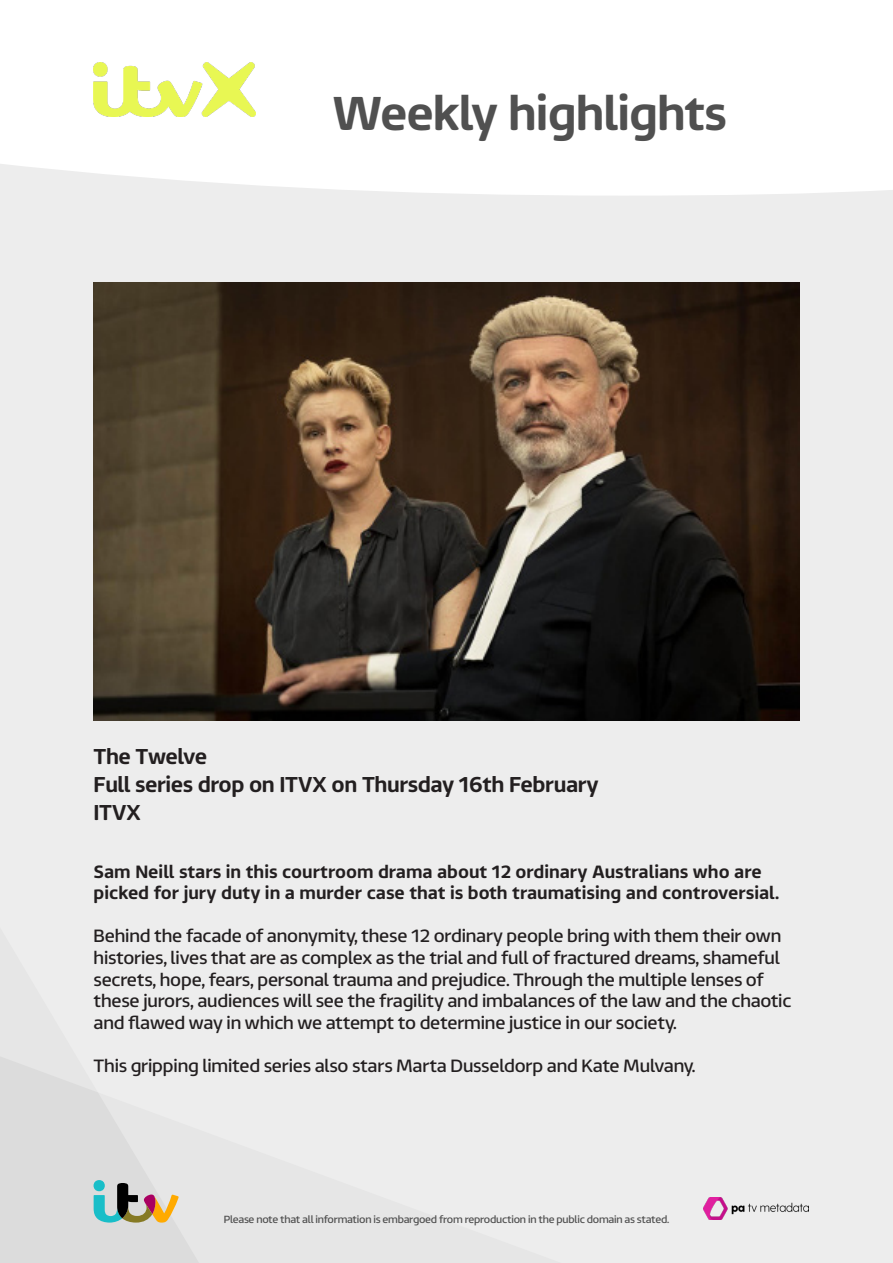
<style>
.page{position:relative;width:893px;height:1263px;background:#ededed}
.page>*{position:absolute;margin:0;border:0;box-sizing:border-box;transform-origin:0 0}
.Heading{font:500 48px "ITV Reem";letter-spacing:-.02em;color:#505050}
.Programme_Heading{font:500 21.75px "ITV Reem";letter-spacing:-.02em;color:#231f20}
.Intro_Text{font:18px/21.6px "ITV Reem";letter-spacing:-.01em;color:#231f20}
.Intro_Text-2{font:500 18px/21.6px "ITV Reem";color:#231f20}
.t1{font:10.5px "ITV Reem";letter-spacing:-.02em;color:#505050}
</style>
<div class="page">
<svg style="left:0;top:1056px;width:199px;height:207px"></svg>
<div style="left:0;top:0;width:893px;height:196px;background:#fff"></div>
<img style="left:94px;top:62px;width:162px;height:55px">
<img style="left:704px;top:1197px;width:104px;height:22px">
<img style="left:94px;top:282px;width:705px;height:438px">
<p class="Heading" style="left:332px;top:71px;width:397px">Weekly highlights</p>
<p class="Programme_Heading" style="left:94px;top:738px;width:115px">The Twelve</p>
<p class="Programme_Heading" style="left:94px;top:766px;width:507px">Full series drop on ITVX on Thursday 16th February</p>
<p class="Programme_Heading" style="left:94px;top:793px;width:49px">ITVX</p>
<p class="Intro_Text-2" style="left:94px;top:859px;width:687px">Sam Neill stars in this courtroom drama about 12 ordinary Australians who are picked for jury duty in a murder case that is both traumatising and controversial.</p>
<p class="Intro_Text" style="left:94px;top:923px;width:699px">Behind the facade of anonymity, these 12 ordinary people bring with them their own histories, lives that are as complex as the trial and full of fractured dreams, shameful secrets, hope, fears, personal trauma and prejudice. Through the multiple lenses of these jurors, audiences will see the fragility and imbalances of the law and the chaotic and flawed way in which we attempt to determine justice in our society.</p>
<p class="Intro_Text" style="left:94px;top:1053px;width:603px">This gripping limited series also stars Marta Dusseldorp and Kate Mulvany.</p>
<p class="t1" style="left:224px;top:1210px;width:447px">Please note that all information is embargoed from reproduction in the public domain as stated.</p>
</div>
